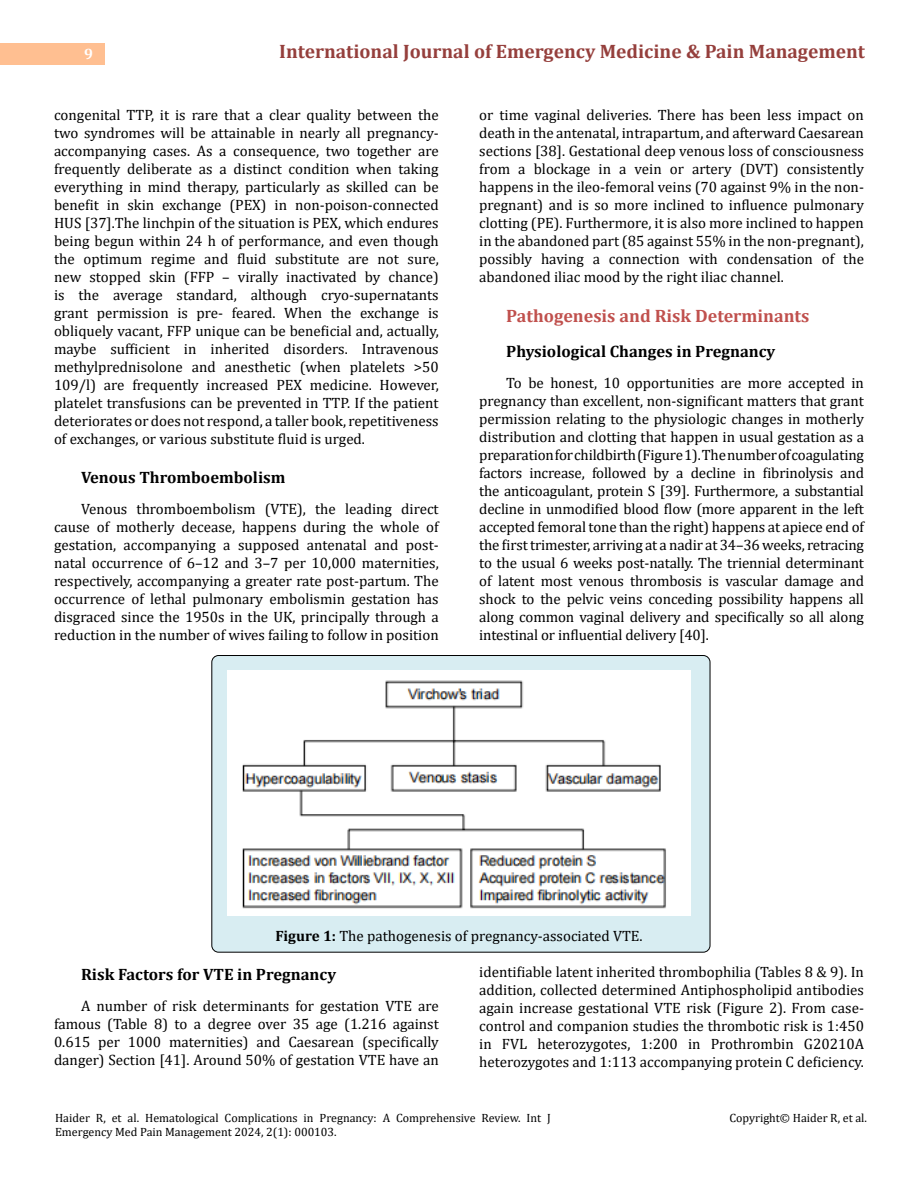
<style>
.page{position:relative;width:918px;height:1188px;background:#fff}
.page>*{position:absolute;margin:0;border:0;box-sizing:border-box;transform-origin:0 0}
.t1{font:700 19.5px "Cambria";color:#953f3c}
.t2{font:700 18px "Cambria";color:#c0504d}
.t3{font:700 16.5px "Cambria";color:#000}
.t4{font:15px/18px "Cambria";color:#000;text-align:justify}
.t5{font:700 15px "Cambria";color:#fff}
.t6{font:12px/14.2px "Cambria";color:#000}
.s1{font-weight:700}
</style>
<div class="page">
<div style="left:0;top:43px;width:105px;height:21px;background:#ffbf91"></div>
<div style="left:212px;top:656px;width:498px;height:296px;background:#d8edf2;border-radius:7px"></div>
<div style="left:211px;top:655px;width:499px;height:298px;border:1px solid #000;border-radius:7px"></div>
<img style="left:228px;top:671px;width:462px;height:245px">
<p class="t5" style="left:84px;top:44px;width:10px">9</p>
<h1 class="t1" style="left:279px;top:38px;width:587px">International Journal of Emergency Medicine &amp; Pain Management</h1>
<p class="t4" style="left:54px;top:105px;width:386px">congenital TTP, it is rare that a clear quality between the two syndromes will be attainable in nearly all pregnancy&shy;accompanying cases. As a consequence, two together are frequently deliberate as a distinct condition when taking everything in mind therapy, particularly as skilled can be benefit in skin exchange (PEX) in non-poison-connected HUS [37].The linchpin of the situation is PEX, which endures being begun within 24 h of performance, and even though the optimum regime and fluid substitute are not sure, new stopped skin (FFP – virally inactivated by chance) is the average standard, although cryo-supernatants grant permission is pre- feared. When the exchange is obliquely vacant, FFP unique can be beneficial and, actually, maybe sufficient in inherited disorders. Intravenous methylprednisolone and anesthetic (when platelets &gt;50<br>109/l) are frequently increased PEX medicine. However, platelet transfusions can be prevented in TTP. If the patient deteriorates or does not respond, a taller book, repetitiveness of exchanges, or various substitute fluid is urged.</p>
<p class="t3" style="left:81px;top:465px;width:206px">Venous Thromboembolism</p>
<p class="t4" style="left:54px;top:500px;width:386px;text-indent:27px">Venous thromboembolism (VTE), the leading direct cause of motherly decease, happens during the whole of gestation, accompanying a supposed antenatal and post&shy;natal occurrence of 6–12 and 3–7 per 10,000 maternities, respectively, accompanying a greater rate post-partum. The occurrence of lethal pulmonary embolismin gestation has disgraced since the 1950s in the UK, principally through a reduction in the number of wives failing to follow in position</p>
<p class="t4" style="left:479px;top:105px;width:386px">or time vaginal deliveries. There has been less impact on death in the antenatal, intrapartum, and afterward Caesarean sections [38]. Gestational deep venous loss of consciousness from a blockage in a vein or artery (DVT) consistently happens in the ileo-femoral veins (70 against 9% in the non&shy;pregnant) and is so more inclined to influence pulmonary clotting (PE). Furthermore, it is also more inclined to happen in the abandoned part (85 against 55% in the non-pregnant), possibly having a connection with condensation of the abandoned iliac mood by the right iliac channel.</p>
<p class="t2" style="left:506px;top:303px;width:305px">Pathogenesis and Risk Determinants</p>
<p class="t3" style="left:506px;top:339px;width:271px">Physiological Changes in Pregnancy</p>
<p class="t4" style="left:479px;top:374px;width:386px;text-indent:27px">To be honest, 10 opportunities are more accepted in pregnancy than excellent, non-significant matters that grant permission relating to the physiologic changes in motherly distribution and clotting that happen in usual gestation as a preparation for childbirth (Figure 1). The number of coagulating factors increase, followed by a decline in fibrinolysis and the anticoagulant, protein S [39]. Furthermore, a substantial decline in unmodified blood flow (more apparent in the left accepted femoral tone than the right) happens at apiece end of the first trimester, arriving at a nadir at 34–36 weeks, retracing to the usual 6 weeks post-natally. The triennial determinant of latent most venous thrombosis is vascular damage and shock to the pelvic veins conceding possibility happens all along common vaginal delivery and specifically so all along intestinal or influential delivery [40].</p>
<p class="t4" style="left:275px;top:927px;width:369px"><span class="s1">Figure 1:</span> The pathogenesis of pregnancy-associated VTE.</p>
<p class="t3" style="left:81px;top:963px;width:257px">Risk Factors for VTE in Pregnancy</p>
<p class="t4" style="left:54px;top:997px;width:386px;text-indent:27px">A number of risk determinants for gestation VTE are famous (Table 8) to a degree over 35 age (1.216 against 0.615 per 1000 maternities) and Caesarean (specifically danger) Section [41]. Around 50% of gestation VTE have an</p>
<p class="t4" style="left:479px;top:963px;width:386px">identifiable latent inherited thrombophilia (Tables 8 &amp; 9). In addition, collected determined Antiphospholipid antibodies again increase gestational VTE risk (Figure 2). From case&shy;control and companion studies the thrombotic risk is 1:450 in FVL heterozygotes, 1:200 in Prothrombin G20210A heterozygotes and 1:113 accompanying protein C deficiency.</p>
<p class="t6" style="left:55px;top:1111px;width:497px">Haider R, et al. Hematological Complications in Pregnancy: A Comprehensive Review. Int J<br>Emergency Med Pain Management 2024, 2(1): 000103.</p>
<p class="t6" style="left:729px;top:1111px;width:139px">Copyright© Haider R, et al.</p>
</div>
